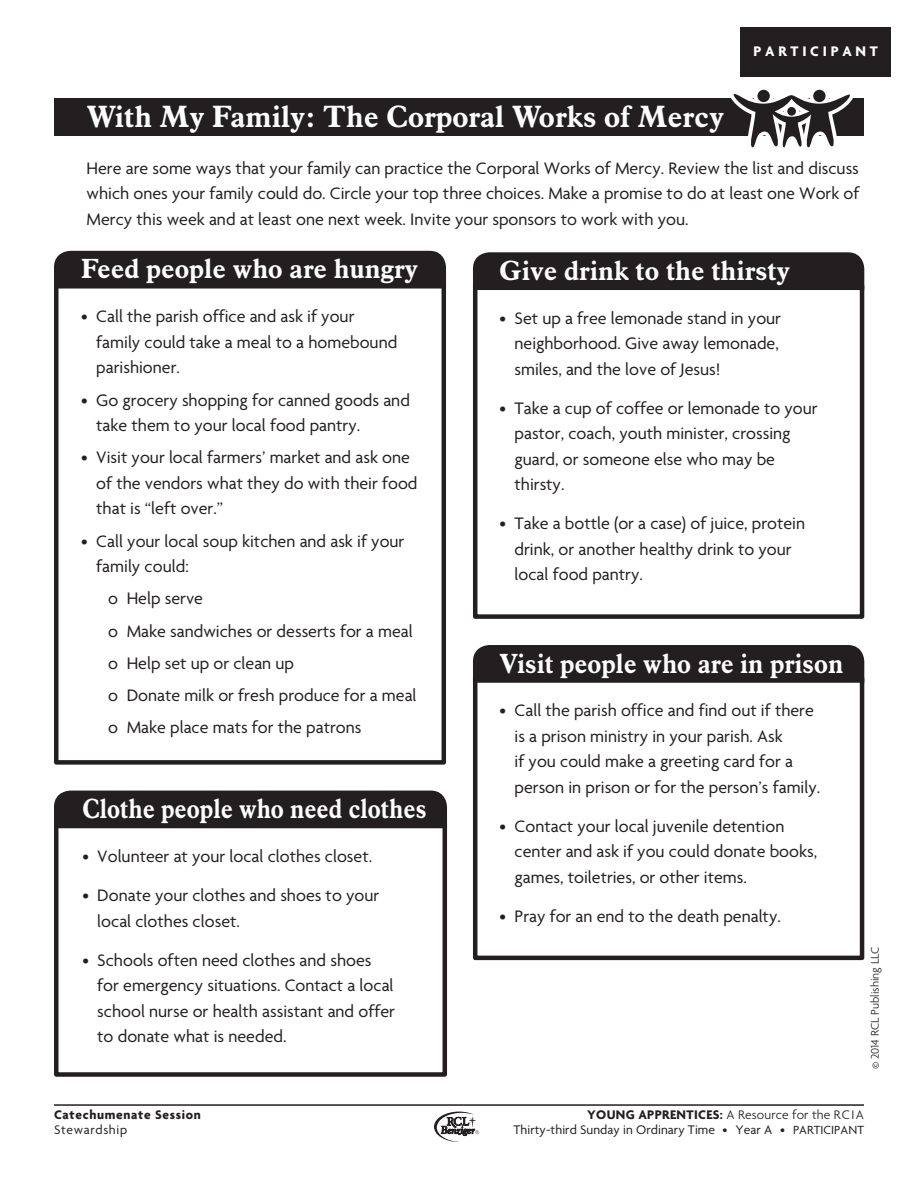
<style>
.page{position:relative;width:918px;height:1188px;background:#fff}
.page>*{position:absolute;margin:0;border:0;box-sizing:border-box;transform-origin:0 0}
.t1{font:700 30px "Aldine 721 BT";color:#fff}
.t2{font:700 27px "Aldine 721 BT";color:#fff}
.t3{font:700 27px "Aldine 721 BT";color:#fff;scale:.9 1}
.t4{font:700 27px "Aldine 721 BT";color:#fff;scale:.96 1}
.With_My_Family_body{font:18px/25.5px "Agenda";color:#231f20}
.t5{font:700 15px "Agenda";letter-spacing:.25em;color:#fff}
.t6{font:13.5px "Agenda";letter-spacing:.005em;color:#231f20}
.t7{font:300 13.5px "Agenda";letter-spacing:.01em;color:#231f20}
.Inquiry_rule{font:700 13.5px/15px "Agenda";letter-spacing:.05em;color:#231f20}
.t8{font:300 12px "Agenda";color:#231f20}
.s1{font-weight:400}
.s2{font-weight:700}
.s3{font-size:12.75px}
</style>
<div class="page">
<div style="left:54px;top:282px;width:392px;height:483px;border:4px solid #231f20"></div>
<div style="left:473px;top:284px;width:391px;height:335px;border:4px solid #231f20"></div>
<div style="left:473px;top:676px;width:391px;height:284px;border:4px solid #231f20"></div>
<div style="left:54px;top:821px;width:393px;height:256px;border:4px solid #231f20"></div>
<div style="left:54px;top:98px;width:810px;height:38px;background:#231f20"></div>
<hr style="left:54px;top:1104px;width:810px;height:2px;background:#231f20">
<svg style="left:434px;top:1112px;width:45px;height:30px"></svg>
<svg style="left:731px;top:89px;width:122px;height:59px"></svg>
<div style="left:813px;top:90px;width:13px;height:12px;background:#231f20;border-radius:50%"></div>
<div style="left:787px;top:107px;width:9px;height:9px;background:#231f20;border-radius:50%"></div>
<div style="left:740px;top:27px;width:151px;height:49px;background:#231f20"></div>
<div style="left:54px;top:251px;width:392px;height:38px;background:#231f20"></div>
<div style="left:473px;top:252px;width:391px;height:38px;background:#231f20"></div>
<div style="left:473px;top:645px;width:391px;height:38px;background:#231f20"></div>
<div style="left:54px;top:791px;width:393px;height:37px;background:#231f20"></div>
<p class="t1" style="left:87px;top:98px;width:639px">With My Family: The Corporal Works of Mercy</p>
<p class="t5" style="left:753px;top:42px;width:126px">PARTICIPANT</p>
<p class="With_My_Family_body" style="left:87px;top:155px;width:775px;text-align:justify">Here are some ways that your family can practice the Corporal Works of Mercy. Review the list and discuss which ones your family could do. Circle your top three choices. Make a promise to do at least one Work of Mercy this week and at least one next week. Invite your sponsors to work with you.</p>
<p class="t2" style="left:81px;top:252px;width:338px">Feed people who are hungry</p>
<p class="t2" style="left:500px;top:254px;width:292px">Give drink to the thirsty</p>
<p class="With_My_Family_body" style="left:96px;top:303px;width:303px;text-indent:-15px">• Call the parish office and ask if your family could take a meal to a homebound parishioner.</p>
<p class="With_My_Family_body" style="left:96px;top:387px;width:315px;text-indent:-15px">• Go grocery shopping for canned goods and take them to your local food pantry.</p>
<p class="With_My_Family_body" style="left:96px;top:444px;width:323px;text-indent:-15px">• Visit your local farmers’ market and ask one of the vendors what they do with their food that is “left over.”</p>
<p class="With_My_Family_body" style="left:96px;top:528px;width:310px;text-indent:-15px">• Call your local soup kitchen and ask if your family could:</p>
<p class="With_My_Family_body" style="left:108px;top:585px;width:96px">o Help serve</p>
<p class="With_My_Family_body" style="left:108px;top:618px;width:306px">o Make sandwiches or desserts for a meal</p>
<p class="With_My_Family_body" style="left:108px;top:650px;width:187px">o Help set up or clean up</p>
<p class="With_My_Family_body" style="left:108px;top:682px;width:310px">o Donate milk or fresh produce for a meal</p>
<p class="With_My_Family_body" style="left:108px;top:714px;width:255px">o Make place mats for the patrons</p>
<p class="t3" style="left:82px;top:792px;width:384px">Clothe people who need clothes</p>
<p class="With_My_Family_body" style="left:82px;top:843px;width:291px">• Volunteer at your local clothes closet.</p>
<p class="With_My_Family_body" style="left:97px;top:882px;width:284px;text-indent:-15px">• Donate your clothes and shoes to your local clothes closet.</p>
<p class="With_My_Family_body" style="left:97px;top:947px;width:299px;text-indent:-15px">• Schools often need clothes and shoes for emergency situations. Contact a local school nurse or health assistant and offer to donate what is needed.</p>
<p class="With_My_Family_body" style="left:515px;top:305px;width:268px;text-indent:-15px">• Set up a free lemonade stand in your neighborhood. Give away lemonade, smiles, and the love of Jesus!</p>
<p class="With_My_Family_body" style="left:515px;top:395px;width:305px;text-indent:-15px">• Take a cup of coffee or lemonade to your pastor, coach, youth minister, crossing guard, or someone else who may be thirsty.</p>
<p class="With_My_Family_body" style="left:515px;top:510px;width:292px;text-indent:-15px">• Take a bottle (or a case) of juice, protein drink, or another healthy drink to your local food pantry.</p>
<p class="t4" style="left:500px;top:647px;width:360px">Visit people who are in prison</p>
<p class="With_My_Family_body" style="left:515px;top:698px;width:307px;text-indent:-15px">• Call the parish office and find out if there is a prison ministry in your parish. Ask<br>if you could make a greeting card for a person in prison or for the person’s family.</p>
<p class="With_My_Family_body" style="left:515px;top:813px;width:304px;text-indent:-15px">• Contact your local juvenile detention center and ask if you could donate books, games, toiletries, or other items.</p>
<p class="With_My_Family_body" style="left:500px;top:903px;width:283px">• Pray for an end to the death penalty.</p>
<p class="t8" style="left:868px;top:1069px;width:124px;rotate:-90deg">© 2014 RCL Publishing LLC</p>
<p class="Inquiry_rule" style="left:54px;top:1107px;width:149px">Catechumenate Session<br><span class="s1">Stewardship</span></p>
<p class="t7" style="left:587px;top:1107px;width:278px"><span class="s2">YOUNG APPRENTICES:</span> A Resource for the RCIA</p>
<p class="t6" style="left:513px;top:1121px;width:352px">Thirty-third Sunday in Ordinary Time • Year A • <span class="s3">PARTICIPANT</span></p>
</div>
